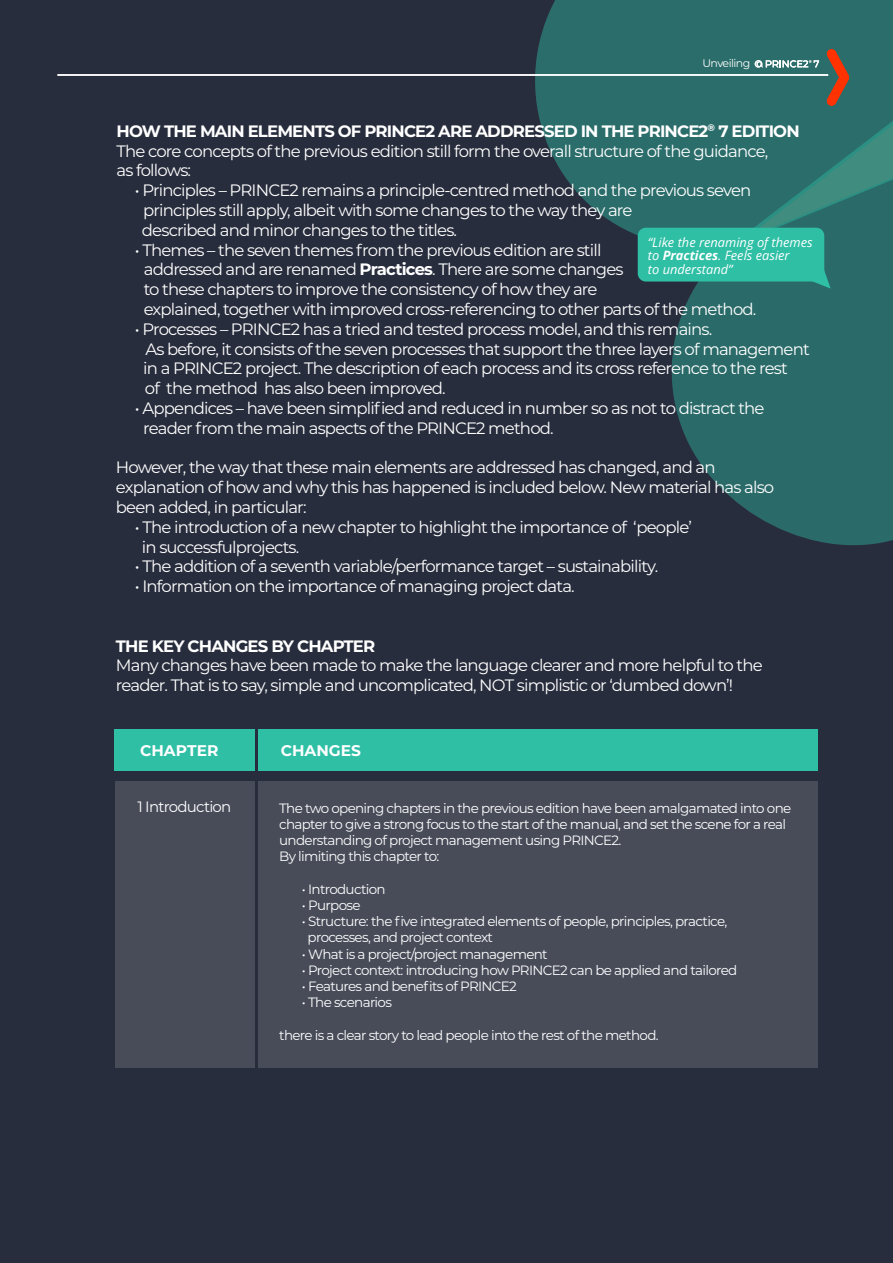
<style>
.page{position:relative;width:893px;height:1263px;background:#282d3d}
.page>*{position:absolute;margin:0;border:0;box-sizing:border-box;transform-origin:0 0}
.t1{font:16.5px/19.8px "Montserrat";letter-spacing:-.05em;color:#fff}
.t2{font:700 16.5px "Montserrat";letter-spacing:-.05em;color:#fff}
.t3{font:700 15.45px "Montserrat";color:#fff}
.t4{font:15px "Montserrat";letter-spacing:-.05em;color:#fff}
.t5{font:13.5px/16.2px "Montserrat";letter-spacing:-.05em;color:#fff}
.t6{font:italic 12.9px/13.8px "Open Sans";color:#fff}
.t7{font:10.95px "Montserrat";letter-spacing:-.05em;color:#fff}
.s1{font-weight:700}
</style>
<div class="page">
<svg style="left:535px;top:0;width:358px;height:752px"></svg>
<div style="left:115px;top:781px;width:139px;height:287px;background:#484c59"></div>
<div style="left:258px;top:781px;width:560px;height:287px;background:#484c59"></div>
<div style="left:114px;top:729px;width:140px;height:41px;background:#2ebfa5"></div>
<div style="left:258px;top:729px;width:559px;height:41px;background:#2ebfa5"></div>
<hr style="left:57px;top:74px;width:771px;height:2px;background:#fff">
<div style="left:638px;top:228px;width:186px;height:54px;background:#2ebfa5;border-radius:8px"></div>
<svg style="left:746px;top:0;width:147px;height:289px;background:#317871"></svg>
<p class="t7" style="left:702px;top:56px;width:49px">Unveiling</p>
<p class="t1" style="left:116px;top:120px;width:685px"><span class="s1">HOW THE MAIN ELEMENTS OF PRINCE2 ARE ADDRESSED IN THE PRINCE2</span><sup>®</sup> <span class="s1">7 EDITION<br></span>The core concepts of the previous edition still form the overall structure of the guidance,<br>as follows:</p>
<p class="t1" style="left:142px;top:180px;width:611px;text-indent:-7px">• Principles – PRINCE2 remains a principle-centred method and the previous seven principles still apply, albeit with some changes to the way they are<br>described and minor changes to the titles.</p>
<p class="t1" style="left:144px;top:239px;width:614px;text-indent:-9px">• Themes – the seven themes from the previous edition are still<br>addressed and are renamed <span class="s1">Practices</span>. There are some changes<br>to these chapters to improve the consistency of how they are<br>explained, together with improved cross-referencing to other parts of the method.</p>
<p class="t1" style="left:143px;top:318px;width:668px;text-indent:-8px">• Processes – PRINCE2 has a tried and tested process model, and this remains.<br>As before, it consists of the seven processes that support the three layers of management in a PRINCE2 project. The description of each process and its cross reference to the rest<br>of the method has also been improved.</p>
<p class="t1" style="left:143px;top:398px;width:623px;text-indent:-8px">• Appendices – have been simplified and reduced in number so as not to distract the reader from the main aspects of the PRINCE2 method.</p>
<p class="t1" style="left:116px;top:457px;width:660px">However, the way that these main elements are addressed has changed, and an explanation of how and why this has happened is included below. New material has also been added, in particular:</p>
<p class="t1" style="left:142px;top:516px;width:551px;text-indent:-7px">• The introduction of a new chapter to highlight the importance of ‘people’ in successfulprojects.</p>
<p class="t1" style="left:135px;top:556px;width:525px">• The addition of a seventh variable/performance target – sustainability.</p>
<p class="t1" style="left:135px;top:576px;width:441px">• Information on the importance of managing project data.</p>
<p class="t6" style="left:648px;top:234px;width:166px">“Like the renaming of themes to <span class="s1">Practices</span>. Feels easier<br>to understand”</p>
<p class="t2" style="left:116px;top:634px;width:261px">THE KEY CHANGES BY CHAPTER</p>
<p class="t1" style="left:116px;top:655px;width:648px">Many changes have been made to make the language clearer and more helpful to the reader. That is to say, simple and uncomplicated, NOT simplistic or ‘dumbed down’!</p>
<p class="t3" style="left:140px;top:740px;width:80px">CHAPTER</p>
<p class="t3" style="left:281px;top:739px;width:82px">CHANGES</p>
<p class="t4" style="left:137px;top:796px;width:96px">1 Introduction</p>
<p class="t5" style="left:279px;top:799px;width:514px">The two opening chapters in the previous edition have been amalgamated into one chapter to give a strong focus to the start of the manual, and set the scene for a real understanding of project management using PRINCE2.<br>By limiting this chapter to:</p>
<p class="t5" style="left:302px;top:880px;width:85px">• Introduction</p>
<p class="t5" style="left:302px;top:897px;width:60px">• Purpose</p>
<p class="t5" style="left:308px;top:913px;width:421px;text-indent:-6px">• Structure: the five integrated elements of people, principles, practice, processes, and project context</p>
<p class="t5" style="left:302px;top:945px;width:247px">• What is a project/project management</p>
<p class="t5" style="left:302px;top:961px;width:437px">• Project context: introducing how PRINCE2 can be applied and tailored</p>
<p class="t5" style="left:302px;top:978px;width:216px">• Features and benefits of PRINCE2</p>
<p class="t5" style="left:302px;top:994px;width:92px">• The scenarios</p>
<p class="t5" style="left:279px;top:1026px;width:381px">there is a clear story to lead people into the rest of the method.</p>
</div>
